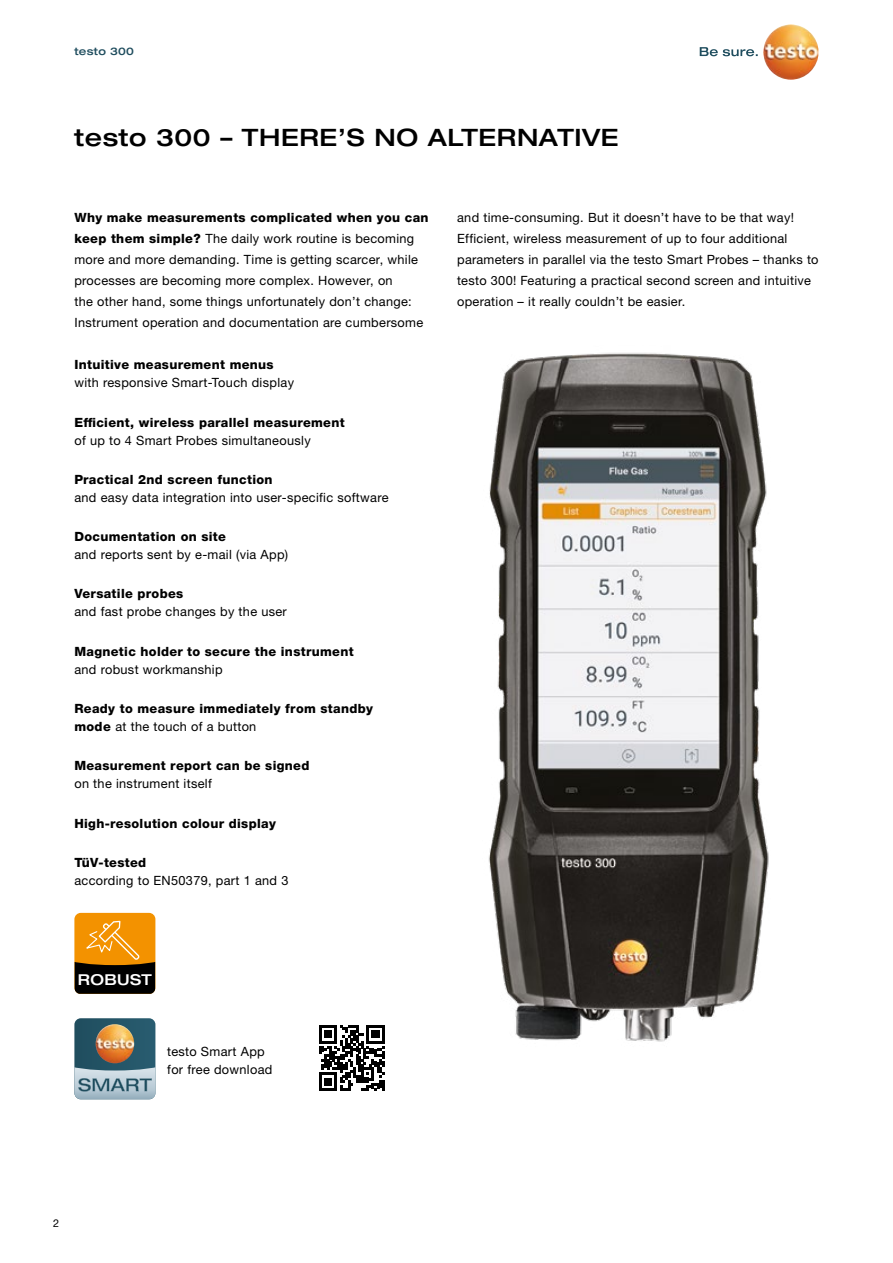
<style>
.page{position:relative;width:893px;height:1263px;background:#fff}
.page>*{position:absolute;margin:0;border:0;box-sizing:border-box;transform-origin:0 0}
.t1{font:500 expanded 24px "Helvetica Neue LTW1 G";letter-spacing:.025em;color:#000}
.t2{font:500 expanded 15px "Helvetica Neue LTW1 G";letter-spacing:.025em;color:#fff}
.t3{font:12.75px/21px "Helvetica Neue LTW1 G";letter-spacing:.025em;color:#000}
.t4{font:800 12.75px/18px "Helvetica Neue LTW1 G";letter-spacing:.025em;color:#000}
.t5{font:10.8px "Helvetica Neue LTW1 G";color:#000}
.t6{font:500 expanded 10.5px "Helvetica Neue LTW1 G";letter-spacing:.025em;color:#1f4d5e}
.s1{font-weight:800}
.s2{font-weight:400}
</style>
<div class="page">
<svg style="left:700px;top:47px;width:58px;height:9px"></svg>
<img style="left:763px;top:24px;width:56px;height:56px;border-radius:28px">
<svg style="left:74px;top:913px;width:81px;height:81px;background:#9b620c"></svg>
<img style="left:488px;top:353px;width:281px;height:689px">
<svg style="left:319px;top:1025px;width:66px;height:66px"></svg>
<img style="left:74px;top:1018px;width:81px;height:81px">
<p class="t6" style="left:74px;top:44px;width:61px">testo 300</p>
<h1 class="t1" style="left:74px;top:122px;width:546px">testo 300 – THERE’S NO ALTERNATIVE</h1>
<p class="t3" style="left:74px;top:207px;width:356px"><span class="s1">Why make measurements complicated when you can keep them simple?</span> The daily work routine is becoming more and more demanding. Time is getting scarcer, while processes are becoming more complex. However, on<br>the other hand, some things unfortunately don’t change:<br>Instrument operation and documentation are cumbersome</p>
<p class="t3" style="left:457px;top:207px;width:363px">and time-consuming. But it doesn’t have to be that way!<br>Efficient, wireless measurement of up to four additional parameters in parallel via the testo Smart Probes – thanks to testo 300! Featuring a practical second screen and intuitive operation – it really couldn’t be easier.</p>
<p class="t4" style="left:74px;top:356px;width:201px">Intuitive measurement menus</p>
<p class="t3" style="left:74px;top:372px;width:221px">with responsive Smart-Touch display</p>
<p class="t4" style="left:74px;top:413px;width:272px">Efficient, wireless parallel measurement</p>
<p class="t3" style="left:74px;top:430px;width:238px">of up to 4 Smart Probes simultaneously</p>
<p class="t4" style="left:74px;top:470px;width:200px">Practical 2nd screen function</p>
<p class="t3" style="left:74px;top:487px;width:316px">and easy data integration into user-specific software</p>
<p class="t4" style="left:74px;top:528px;width:153px">Documentation on site</p>
<p class="t3" style="left:74px;top:544px;width:215px">and reports sent by e-mail (via App)</p>
<p class="t4" style="left:74px;top:585px;width:110px">Versatile probes</p>
<p class="t3" style="left:74px;top:601px;width:214px">and fast probe changes by the user</p>
<p class="t4" style="left:74px;top:642px;width:281px">Magnetic holder to secure the instrument</p>
<p class="t3" style="left:74px;top:659px;width:150px">and robust workmanship</p>
<p class="t4" style="left:74px;top:699px;width:300px">Ready to measure immediately from standby mode <span class="s2">at the touch of a button</span></p>
<p class="t4" style="left:74px;top:757px;width:236px">Measurement report can be signed</p>
<p class="t3" style="left:74px;top:773px;width:139px">on the instrument itself</p>
<p class="t4" style="left:74px;top:814px;width:203px">High-resolution colour display</p>
<p class="t4" style="left:74px;top:853px;width:73px">TüV-tested</p>
<p class="t3" style="left:74px;top:870px;width:216px">according to EN50379, part 1 and 3</p>
<p class="t2" style="left:78px;top:970px;width:76px">ROBUST</p>
<p class="t3" style="left:167px;top:1042px;width:107px;line-height:18px">testo Smart App for free download</p>
<p class="t5" style="left:53px;top:1217px;width:8px">2</p>
</div>
